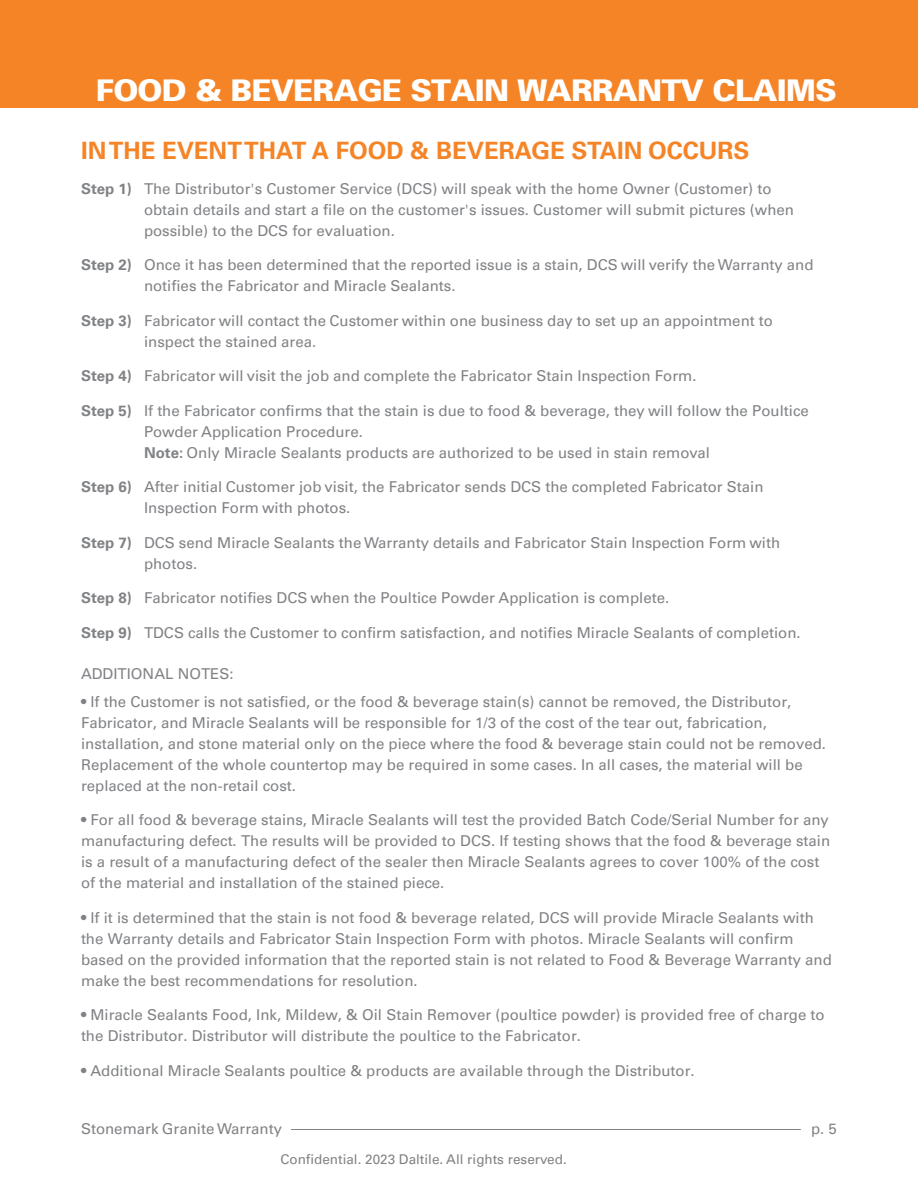
<style>
.page{position:relative;width:918px;height:1188px;background:#fff}
.page>*{position:absolute;margin:0;border:0;box-sizing:border-box;transform-origin:0 0}
.t1{font:900 30px "Univers 75";letter-spacing:-.025em;color:#fff}
.t2{font:700 24px "Univers";color:#f58427}
.t3{font:15px/21px "Univers";color:#808285}
.t4{font:13.5px "Univers";color:#808285}
.s1{font-weight:700}
</style>
<div class="page">
<hr style="left:291px;top:1129px;width:510px;height:1px;background:#808285">
<div style="left:0;top:0;width:918px;height:108px;background:#f58427"></div>
<h1 class="t1" style="left:96px;top:71px;width:743px">FOOD &amp; BEVERAGE STAIN WARRANTV CLAIMS</h1>
<h2 class="t2" style="left:81px;top:136px;width:670px">IN THE EVENT THAT A FOOD &amp; BEVERAGE STAIN OCCURS</h2>
<p class="t3" style="left:144px;top:178px;width:652px;text-indent:-63px"><span class="s1">Step 1)</span> The Distributor's Customer Service (DCS) will speak with the home Owner (Customer) to obtain details and start a file on the customer's issues. Customer will submit pictures (when possible) to the DCS for evaluation.</p>
<p class="t3" style="left:144px;top:254px;width:671px;text-indent:-63px"><span class="s1">Step 2)</span> Once it has been determined that the reported issue is a stain, DCS will verify the Warranty and notifies the Fabricator and Miracle Sealants.</p>
<p class="t3" style="left:144px;top:310px;width:631px;text-indent:-63px"><span class="s1">Step 3)</span> Fabricator will contact the Customer within one business day to set up an appointment to inspect the stained area.</p>
<p class="t3" style="left:81px;top:365px;width:617px"><span class="s1">Step 4)</span> Fabricator will visit the job and complete the Fabricator Stain Inspection Form.</p>
<p class="t3" style="left:144px;top:400px;width:666px;text-indent:-63px"><span class="s1">Step 5)</span> If the Fabricator confirms that the stain is due to food &amp; beverage, they will follow the Poultice<br>Powder Application Procedure.<br><span class="s1">Note:</span> Only Miracle Sealants products are authorized to be used in stain removal</p>
<p class="t3" style="left:144px;top:476px;width:621px;text-indent:-63px"><span class="s1">Step 6)</span> After initial Customer job visit, the Fabricator sends DCS the completed Fabricator Stain<br>Inspection Form with photos.</p>
<p class="t3" style="left:144px;top:532px;width:638px;text-indent:-63px"><span class="s1">Step 7)</span> DCS send Miracle Sealants the Warranty details and Fabricator Stain Inspection Form with photos.</p>
<p class="t3" style="left:81px;top:587px;width:590px"><span class="s1">Step 8)</span> Fabricator notifies DCS when the Poultice Powder Application is complete.</p>
<p class="t3" style="left:81px;top:622px;width:721px"><span class="s1">Step 9)</span> TDCS calls the Customer to confirm satisfaction, and notifies Miracle Sealants of completion.</p>
<p class="t3" style="left:81px;top:663px;width:154px">ADDITIONAL NOTES:</p>
<p class="t3" style="left:81px;top:691px;width:747px">• If the Customer is not satisfied, or the food &amp; beverage stain(s) cannot be removed, the Distributor, Fabricator, and Miracle Sealants will be responsible for 1/3 of the cost of the tear out, fabrication, installation, and stone material only on the piece where the food &amp; beverage stain could not be removed.<br>Replacement of the whole countertop may be required in some cases. In all cases, the material will be replaced at the non-retail cost.</p>
<p class="t3" style="left:81px;top:809px;width:751px">• For all food &amp; beverage stains, Miracle Sealants will test the provided Batch Code/Serial Number for any manufacturing defect. The results will be provided to DCS. If testing shows that the food &amp; beverage stain is a result of a manufacturing defect of the sealer then Miracle Sealants agrees to cover 100% of the cost of the material and installation of the stained piece.</p>
<p class="t3" style="left:81px;top:907px;width:752px">• If it is determined that the stain is not food &amp; beverage related, DCS will provide Miracle Sealants with the Warranty details and Fabricator Stain Inspection Form with photos. Miracle Sealants will confirm based on the provided information that the reported stain is not related to Food &amp; Beverage Warranty and make the best recommendations for resolution.</p>
<p class="t3" style="left:81px;top:1004px;width:745px">• Miracle Sealants Food, Ink, Mildew, &amp; Oil Stain Remover (poultice powder) is provided free of charge to the Distributor. Distributor will distribute the poultice to the Fabricator.</p>
<p class="t3" style="left:81px;top:1060px;width:615px">• Additional Miracle Sealants poultice &amp; products are available through the Distributor.</p>
<p class="t3" style="left:81px;top:1118px;width:203px">Stonemark Granite Warranty</p>
<p class="t3" style="left:811px;top:1118px;width:27px">p. 5</p>
<p class="t4" style="left:280px;top:1151px;width:288px">Confidential. 2023 Daltile. All rights reserved.</p>
</div>
